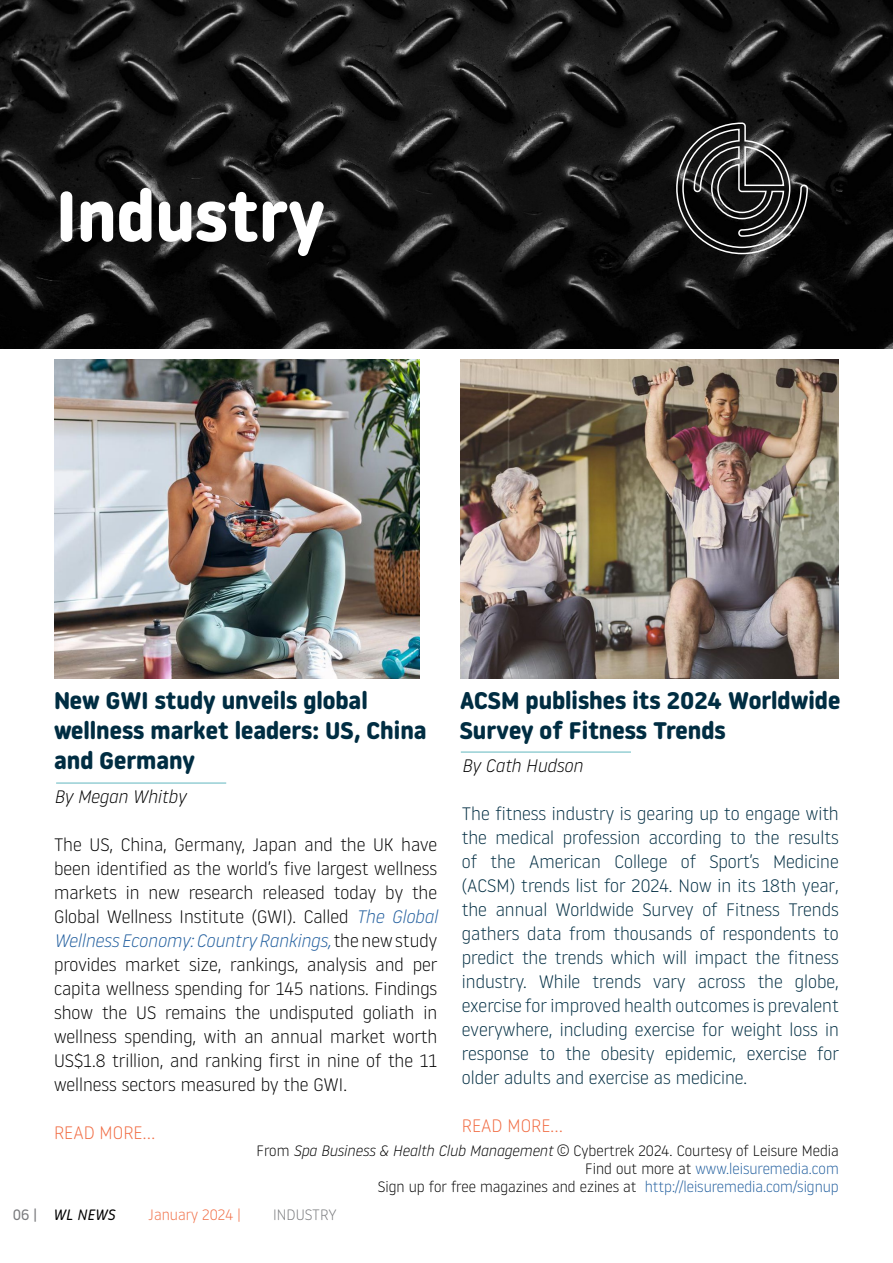
<style>
.page{position:relative;width:893px;height:1263px;background:#fff}
.page>*{position:absolute;margin:0;border:0;box-sizing:border-box;transform-origin:0 0}
.t1{font:700 70.5px "Noway Round";color:#fff}
.t2{font:700 24px/30px "Noway Round";color:#002d42}
.t3{font:300 18px/24px "Noway Round";color:#002d42;text-align:justify}
.t4{font:300 18px/24px "Noway Round";color:#000;text-align:justify}
.t5{font:italic 300 18px "Noway Round";color:#000}
.t6{font:300 18px "Noway Round";color:#f16c43}
.t7{font:300 15px/18px "Noway Round";color:#000;text-align:right}
.t8{font:300 15px "Noway Round";color:#f16c43}
.t9{font:italic 15px "Noway Round";color:#000}
.t10{font:300 15px "Noway Round";color:#797a7d}
.s1{font-style:italic;color:#215e9e}
.s2{font-style:italic}
.s3{color:#215e9e}
.s4{font-style:normal;color:#797a7d}
</style>
<div class="page">
<img style="left:0;top:0;width:893px;height:349px">
<img style="left:54px;top:360px;width:366px;height:319px">
<svg style="left:675px;top:122px;width:134px;height:133px;background:#313131"></svg>
<hr style="left:56px;top:782px;width:170px;height:2px;background:#96cfd4">
<img style="left:461px;top:360px;width:378px;height:319px">
<hr style="left:461px;top:751px;width:170px;height:2px;background:#96cfd4">
<h1 class="t1" style="left:56px;top:176px;width:270px">Industry</h1>
<h2 class="t2" style="left:54px;top:686px;width:374px">New GWI study unveils global wellness market leaders: US, China and Germany</h2>
<p class="t5" style="left:54px;top:785px;width:133px">By Megan Whitby</p>
<p class="t4" style="left:54px;top:832px;width:385px">The US, China, Germany, Japan and the UK have been identified as the world’s five largest wellness markets in new research released today by the Global Wellness Institute (GWI). Called <span class="s1">The Global Wellness Economy: Country Rankings,</span>the new study provides market size, rankings, analysis and per capita wellness spending for 145 nations. Findings show the US remains the undisputed goliath in wellness spending, with an annual market worth US$1.8 trillion, and ranking first in nine of the 11 wellness sectors measured by the GWI.</p>
<p class="t6" style="left:54px;top:1121px;width:103px">READ MORE...</p>
<h2 class="t2" style="left:460px;top:686px;width:382px">ACSM publishes its 2024 Worldwide<br>Survey of Fitness Trends</h2>
<p class="t5" style="left:462px;top:754px;width:122px">By Cath Hudson</p>
<p class="t3" style="left:462px;top:801px;width:378px">The fitness industry is gearing up to engage with the medical profession according to the results of the American College of Sport’s Medicine (ACSM) trends list for 2024. Now in its 18th year, the annual Worldwide Survey of Fitness Trends gathers data from thousands of respondents to predict the trends which will impact the fitness industry. While trends vary across the globe, exercise for improved health outcomes is prevalent everywhere, including exercise for weight loss in response to the obesity epidemic, exercise for older adults and exercise as medicine.</p>
<p class="t6" style="left:462px;top:1114px;width:103px">READ MORE...</p>
<p class="t7" style="left:257px;top:1141px;width:584px">From <span class="s2">Spa Business &amp; Health Club Management</span> ©️ Cybertrek 2024. Courtesy of Leisure Media<br>Find out more at <span class="s3">www.leisuremedia.com<br></span>Sign up for free magazines and ezines at <span class="s3">http://leisuremedia.com/signup</span></p>
<p class="t9" style="left:13px;top:1204px;width:104px"><span class="s4">06 |</span> WL NEWS</p>
<p class="t8" style="left:149px;top:1204px;width:94px">January 2024 |</p>
<p class="t10" style="left:273px;top:1205px;width:65px">INDUSTRY</p>
</div>
